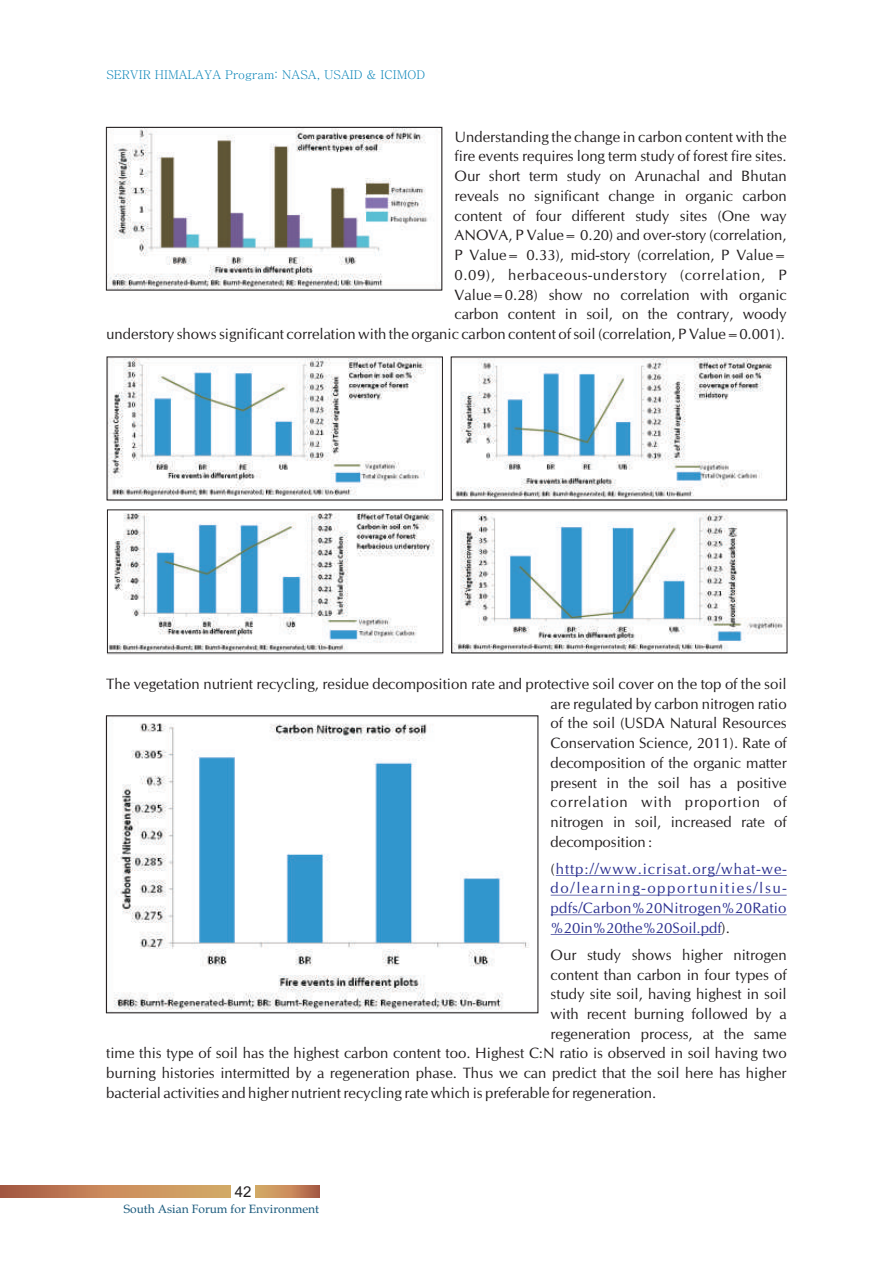
<style>
.page{position:relative;width:893px;height:1263px;background:#fff}
.page>*{position:absolute;margin:0;border:0;box-sizing:border-box;transform-origin:0 0}
.t1{font:15px/19.8px "CG Omega";color:#231f20;text-align:right}
.t2{font:15px/19.8px "CG Omega";letter-spacing:.02em;color:#2d3291}
.t3{font:15px "CG Omega";letter-spacing:.065em;color:#2d3291}
.t4{font:15px "Arial";color:#231f20}
.t5{font:12px "Batang";color:#0582b7}
.t6{font:12px "Book Antiqua";color:#17587b}
.s1{color:#231f20}
.s2{color:#2d3291}
</style>
<div class="page">
<img style="left:109px;top:717px;width:420px;height:293px">
<div style="left:106px;top:715px;width:432px;height:298px;border:1px solid #231f20"></div>
<img style="left:106px;top:129px;width:336px;height:162px">
<div style="left:106px;top:127px;width:336px;height:163px;border:1px solid #231f20"></div>
<svg style="left:0;top:1185px;width:231px;height:13px;background:#c38759"></svg>
<svg style="left:255px;top:1185px;width:64px;height:13px"></svg>
<img style="left:106px;top:357px;width:681px;height:297px">
<hr style="left:556px;top:875px;width:231px;height:1px;background:#2d3291">
<hr style="left:551px;top:895px;width:236px;height:1px;background:#2d3291">
<hr style="left:551px;top:914px;width:236px;height:1px;background:#2d3291">
<hr style="left:551px;top:934px;width:171px;height:1px;background:#2d3291">
<p class="t5" style="left:106px;top:69px;width:320px">SERVIR HIMALAYA Program: NASA, USAID &amp; ICIMOD</p>
<p class="t1" style="left:106px;top:128px;width:682px">Understanding the change in carbon content with the<br>fire events requires long term study of forest fire sites.<br>Our short term study on Arunachal and Bhutan<br>reveals no significant change in organic carbon<br>content of four different study sites (One way<br>ANOVA, P Value= 0.20) and over-story (correlation,<br>P Value= 0.33), mid-story (correlation, P Value=<br>0.09), herbaceous-understory (correlation, P<br>Value=0.28) show no correlation with organic<br>carbon content in soil, on the contrary, woody<br>understory shows significant correlation with the organic carbon content of soil (correlation, P Value=0.001).</p>
<p class="t1" style="left:551px;top:675px;width:238px;text-align:justify;text-indent:-444px">The vegetation nutrient recycling, residue decomposition rate and protective soil cover on the top of the soil are regulated by carbon nitrogen ratio of the soil (USDA Natural Resources Conservation Science, 2011). Rate of decomposition of the organic matter present in the soil has a positive correlation with proportion of nitrogen in soil, increased rate of decomposition :</p>
<p class="t3" style="left:551px;top:862px;width:237px"><span class="s1">(</span>http://www.icrisat.org/what-we-</p>
<p class="t2" style="left:551px;top:879px;width:237px">do/learning-opportunities/lsu&shy;pdfs/Carbon%20Nitrogen%20Ratio</p>
<p class="t1" style="left:551px;top:915px;width:237px;line-height:26.8px;text-align:left"><span class="s2">%20in%20the%20Soil.pdf</span>).<br>Our study shows higher nitrogen</p>
<p class="t1" style="left:551px;top:965px;width:237px">content than carbon in four types of</p>
<p class="t1" style="left:551px;top:985px;width:237px">study site soil, having highest in soil</p>
<p class="t1" style="left:551px;top:1005px;width:237px">with recent burning followed by a</p>
<p class="t1" style="left:551px;top:1025px;width:237px">regeneration process, at the same</p>
<p class="t1" style="left:106px;top:1044px;width:682px">time this type of soil has the highest carbon content too. Highest C:N ratio is observed in soil having two</p>
<p class="t1" style="left:106px;top:1064px;width:682px">burning histories intermitted by a regeneration phase. Thus we can predict that the soil here has higher</p>
<p class="t1" style="left:106px;top:1084px;width:552px">bacterial activities and higher nutrient recycling rate which is preferable for regeneration.</p>
<p class="t4" style="left:235px;top:1186px;width:18px">42</p>
<p class="t6" style="left:124px;top:1204px;width:197px">South Asian Forum for Environment</p>
</div>
